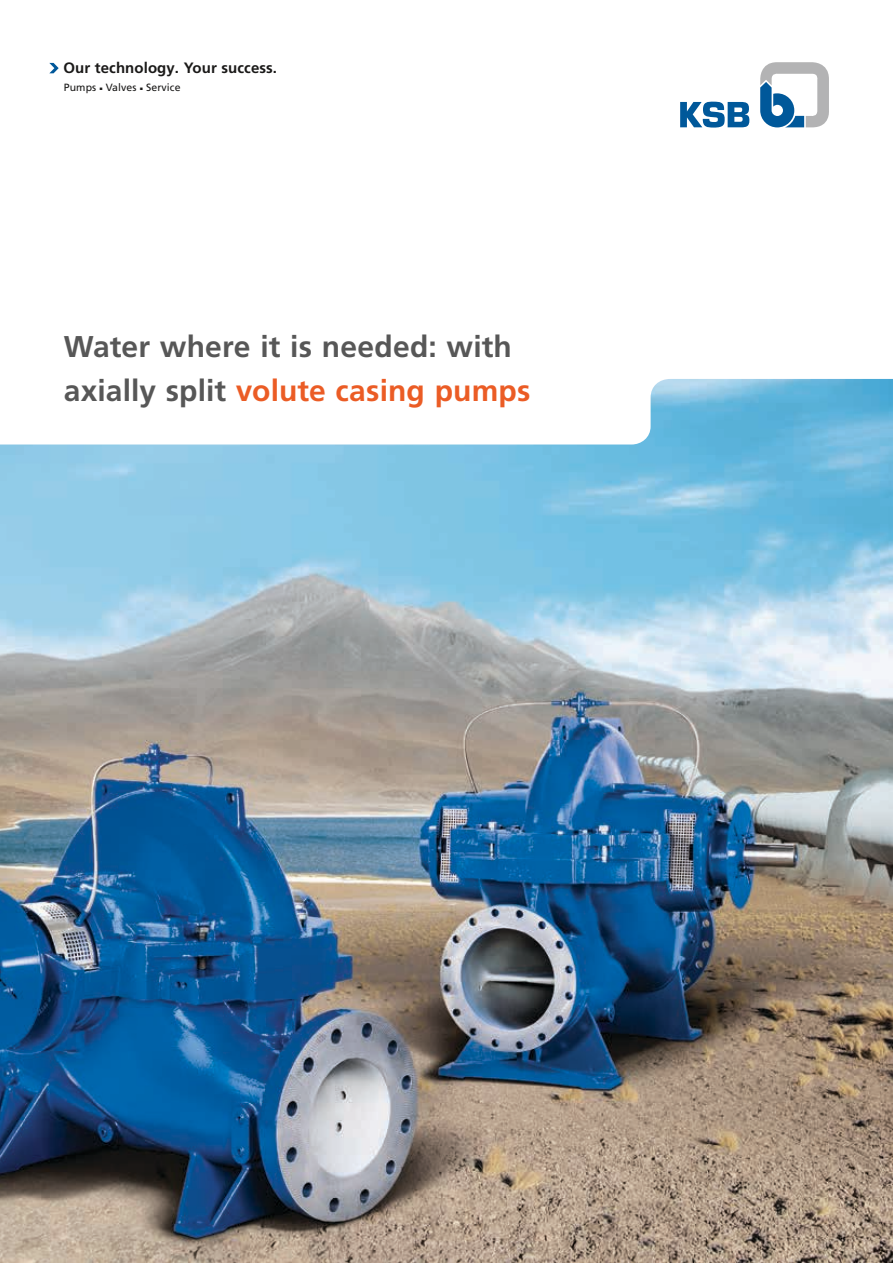
<style>
.page{position:relative;width:893px;height:1263px;background:#fff}
.page>*{position:absolute;margin:0;border:0;box-sizing:border-box;transform-origin:0 0}
.t1{font:700 30px/43.7px "Frutiger LT Pro";letter-spacing:.005em;color:#575757}
.t2{font:700 15px "Frutiger LT Pro";letter-spacing:.005em;color:#1a1918}
.t3{font:10.5px "Frutiger LT Pro";letter-spacing:.01em;color:#1a1918}
.s1{color:#eb5c25}
</style>
<div class="page">
<svg style="left:760px;top:62px;width:69px;height:65px"></svg>
<svg style="left:680px;top:102px;width:69px;height:26px"></svg>
<svg style="left:49px;top:63px;width:10px;height:10px"></svg>
<img style="left:0;top:379px;width:893px;height:884px">
<p class="t2" style="left:63px;top:59px;width:215px">Our technology. Your success.</p>
<p class="t3" style="left:64px;top:81px;width:118px">Pumps ■ Valves ■ Service</p>
<p class="t1" style="left:64px;top:325px;width:468px">Water where it is needed: with axially split <span class="s1">volute casing pumps</span></p>
</div>
